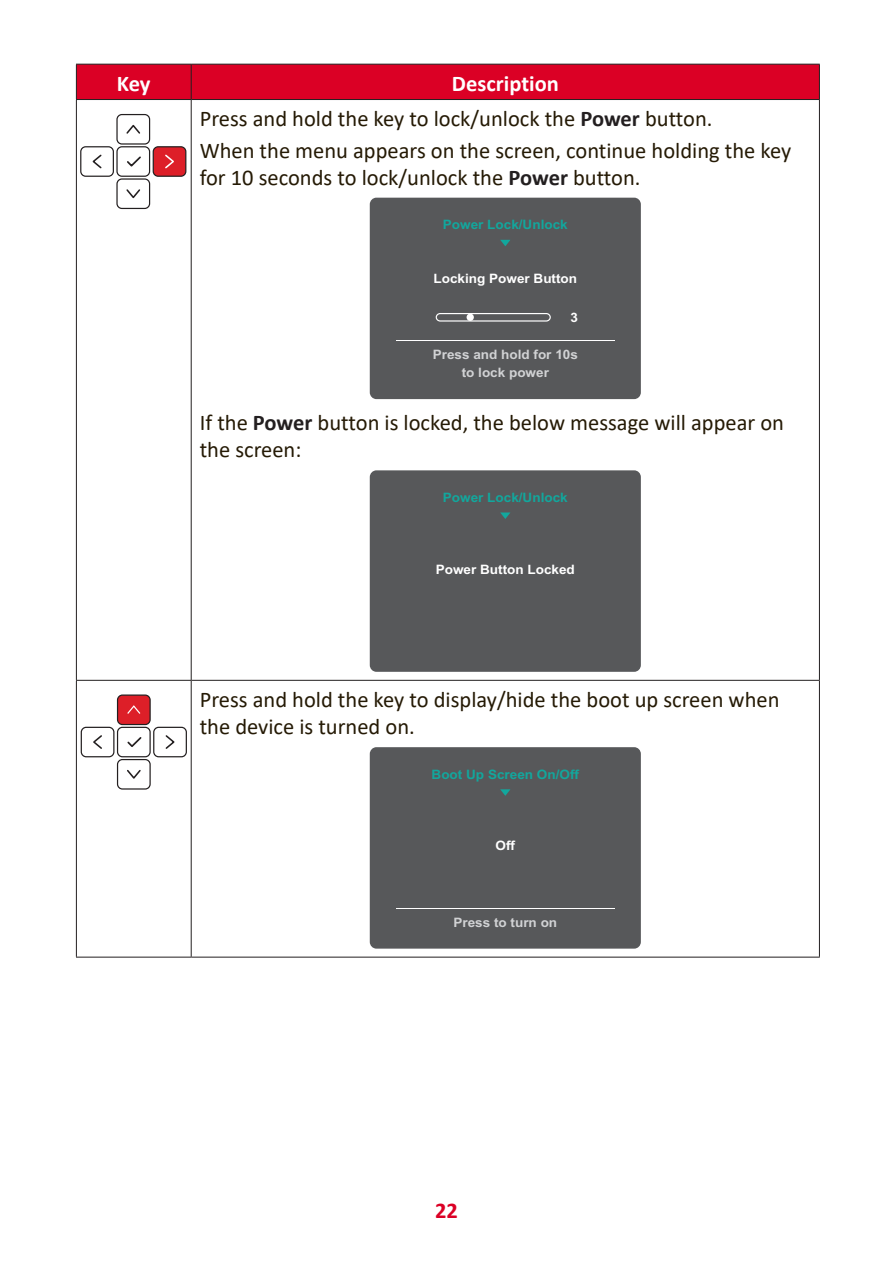
<style>
.page{position:relative;width:893px;height:1263px;background:#fff}
.page>*{position:absolute;margin:0;border:0;box-sizing:border-box;transform-origin:0 0}
.Body{font:22.5px/27px "Calibri";color:#251a05}
.Body-2{font:700 22.5px "Calibri";color:#fff}
.t1{font:700 22.5px "Calibri";color:#db0025}
.t2{font:700 13.05px "Arial";color:#12a79d;scale:1.04 1}
.t3{font:700 13.05px/18px "Arial";color:#d1d2d4;text-align:center;scale:1.04 1}
.t4{font:700 13.05px "Arial";color:#fff;scale:1.04 1}
.s1{font-weight:700;color:#231f20}
</style>
<div class="page">
<div style="left:77px;top:65px;width:742px;height:34px;background:#db0025"></div>
<hr style="left:76px;top:64px;width:115px;height:1px;background:#231f20">
<hr style="left:76px;top:65px;width:1px;height:34px;background:#231f20">
<hr style="left:191px;top:64px;width:629px;height:1px;background:#231f20">
<hr style="left:191px;top:65px;width:1px;height:34px;background:#231f20">
<hr style="left:819px;top:65px;width:1px;height:34px;background:#231f20">
<hr style="left:76px;top:99px;width:115px;height:1px;background:#231f20">
<hr style="left:191px;top:99px;width:629px;height:1px;background:#231f20">
<hr style="left:76px;top:100px;width:1px;height:580px;background:#231f20">
<hr style="left:191px;top:100px;width:1px;height:580px;background:#231f20">
<hr style="left:819px;top:100px;width:1px;height:580px;background:#231f20">
<hr style="left:76px;top:680px;width:115px;height:1px;background:#231f20">
<hr style="left:76px;top:681px;width:1px;height:276px;background:#231f20">
<hr style="left:191px;top:680px;width:629px;height:1px;background:#231f20">
<hr style="left:191px;top:681px;width:1px;height:276px;background:#231f20">
<hr style="left:819px;top:681px;width:1px;height:276px;background:#231f20">
<hr style="left:76px;top:957px;width:115px;height:1px;background:#231f20">
<hr style="left:191px;top:957px;width:629px;height:1px;background:#231f20">
<div style="left:116px;top:178px;width:34px;height:31px;border:1px solid #231f20;border-radius:5px"></div>
<svg style="left:126px;top:189px;width:14px;height:10px"></svg>
<div style="left:116px;top:114px;width:34px;height:31px;border:1px solid #231f20;border-radius:5px"></div>
<svg style="left:126px;top:124px;width:14px;height:10px"></svg>
<div style="left:153px;top:147px;width:33px;height:29px;background:#dd1f28;border-radius:5px"></div>
<div style="left:153px;top:146px;width:33px;height:31px;border:1px solid #231f20;border-radius:5px"></div>
<svg style="left:165px;top:154px;width:9px;height:15px"></svg>
<div style="left:80px;top:146px;width:34px;height:31px;border:1px solid #231f20;border-radius:5px"></div>
<svg style="left:92px;top:154px;width:10px;height:15px"></svg>
<div style="left:116px;top:146px;width:34px;height:31px;border:1px solid #231f20;border-radius:5px"></div>
<svg style="left:127px;top:156px;width:14px;height:11px"></svg>
<div style="left:370px;top:198px;width:271px;height:201px;background:#57585a;border-radius:7px"></div>
<hr style="left:396px;top:340px;width:219px;height:1px;background:#fff">
<div style="left:436px;top:313px;width:115px;height:9px;border:1px solid #fff;border-radius:4px"></div>
<div style="left:467px;top:314px;width:7px;height:7px;background:#fff;border-radius:50%"></div>
<svg style="left:500px;top:240px;width:10px;height:6px"></svg>
<div style="left:370px;top:470px;width:271px;height:202px;background:#57585a;border-radius:7px"></div>
<svg style="left:500px;top:512px;width:10px;height:7px"></svg>
<div style="left:117px;top:759px;width:34px;height:31px;border:1px solid #231f20;border-radius:5px"></div>
<svg style="left:127px;top:769px;width:14px;height:10px"></svg>
<div style="left:118px;top:695px;width:32px;height:29px;background:#dd1f28;border-radius:5px"></div>
<div style="left:117px;top:694px;width:34px;height:31px;border:1px solid #231f20;border-radius:5px"></div>
<svg style="left:127px;top:705px;width:14px;height:9px"></svg>
<div style="left:153px;top:727px;width:34px;height:30px;border:1px solid #231f20;border-radius:5px"></div>
<svg style="left:165px;top:735px;width:10px;height:14px"></svg>
<div style="left:81px;top:727px;width:33px;height:30px;border:1px solid #231f20;border-radius:5px"></div>
<svg style="left:93px;top:735px;width:9px;height:14px"></svg>
<div style="left:117px;top:727px;width:34px;height:30px;border:1px solid #231f20;border-radius:5px"></div>
<svg style="left:127px;top:737px;width:15px;height:10px"></svg>
<div style="left:370px;top:747px;width:271px;height:202px;background:#57585a;border-radius:7px"></div>
<hr style="left:396px;top:908px;width:219px;height:1px;background:#fff">
<svg style="left:500px;top:789px;width:10px;height:7px"></svg>
<p class="Body-2" style="left:117px;top:68px;width:35px">Key</p>
<p class="Body-2" style="left:452px;top:68px;width:108px">Description</p>
<p class="Body" style="left:200px;top:105px;width:514px">Press and hold the key to lock/unlock the <span class="s1">Power</span> button.</p>
<p class="Body" style="left:200px;top:136px;width:593px">When the menu appears on the screen, continue holding the key for 10 seconds to lock/unlock the <span class="s1">Power</span> button.</p>
<p class="t2" style="left:443px;top:215px;width:122px">Power Lock/Unlock</p>
<p class="t4" style="left:433px;top:269px;width:140px">Locking Power Button</p>
<p class="t4" style="left:571px;top:308px;width:9px">3</p>
<p class="t3" style="left:433px;top:345px;width:141px">Press and hold for 10s to lock power</p>
<p class="Body" style="left:200px;top:409px;width:586px">If the <span class="s1">Power</span> button is locked, the below message will appear on the screen:</p>
<p class="t2" style="left:443px;top:488px;width:122px">Power Lock/Unlock</p>
<p class="t4" style="left:436px;top:560px;width:135px">Power Button Locked</p>
<p class="Body" style="left:200px;top:686px;width:581px">Press and hold the key to display/hide the boot up screen when the device is turned on.</p>
<p class="t2" style="left:432px;top:765px;width:143px">Boot Up Screen On/Off</p>
<p class="t4" style="left:496px;top:837px;width:20px">Off</p>
<p class="t3" style="left:453px;top:914px;width:101px">Press to turn on</p>
<p class="t1" style="left:435px;top:1194px;width:24px">22</p>
</div>
